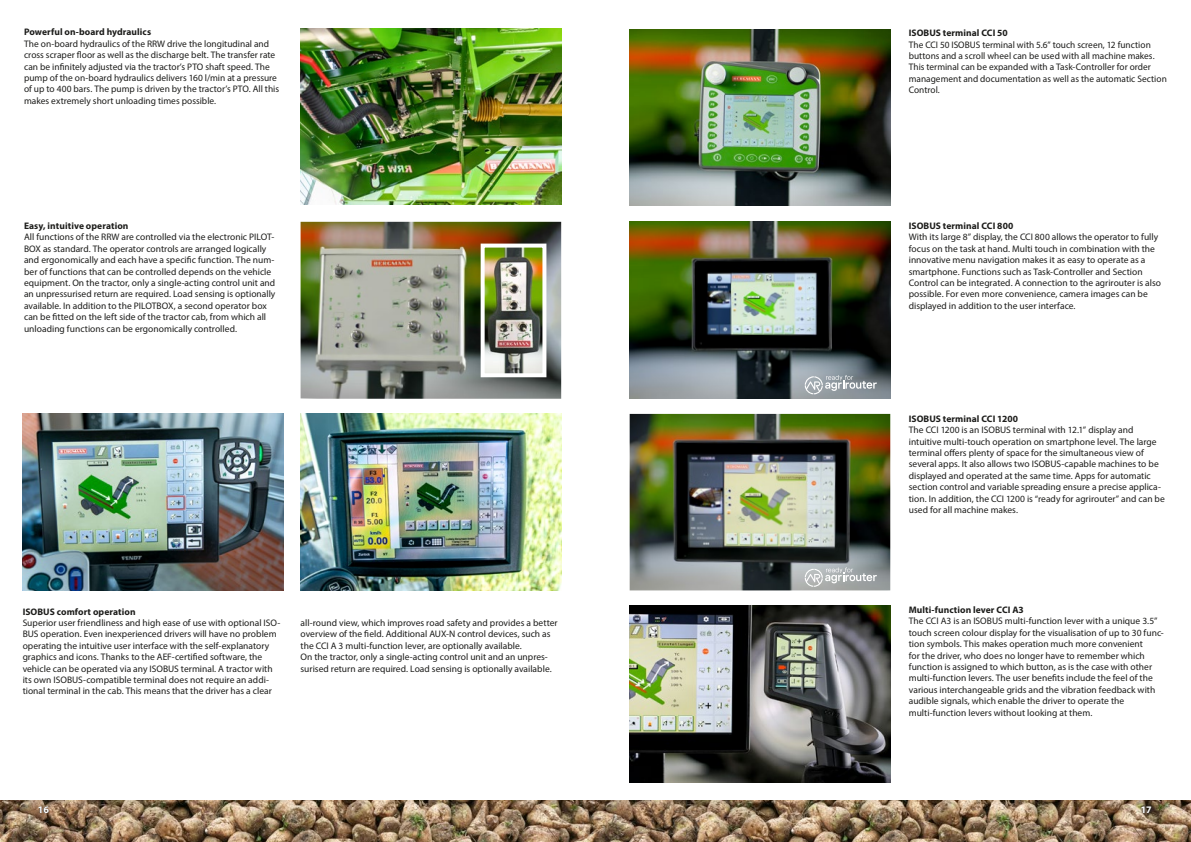
<style>
.page{position:relative;width:1191px;height:842px;background:#fff}
.page>*{position:absolute;margin:0;border:0;box-sizing:border-box;transform-origin:0 0}
.t1{font:700 10px "Myriad Pro";color:#fff}
.t2{font:9.5px/11.4px "Myriad Pro";color:#1d1d1b}
.t3{font:700 9.5px "Myriad Pro";letter-spacing:.005em;color:#1d1d1b}
</style>
<div class="page">
<img style="left:0;top:801px;width:1191px;height:41px">
<svg style="left:39px;top:806px;width:10px;height:7px"></svg>
<svg style="left:1138px;top:804px;width:16px;height:12px"></svg>
<img style="left:629px;top:606px;width:261px;height:176px">
<img style="left:629px;top:414px;width:261px;height:176px">
<img style="left:629px;top:222px;width:261px;height:176px">
<img style="left:629px;top:29px;width:261px;height:177px">
<img style="left:23px;top:414px;width:260px;height:176px">
<img style="left:300px;top:222px;width:261px;height:177px">
<img style="left:300px;top:414px;width:261px;height:176px">
<img style="left:300px;top:28px;width:261px;height:177px">
<svg style="left:804px;top:375px;width:72px;height:19px"></svg>
<svg style="left:804px;top:567px;width:72px;height:20px"></svg>
<img style="left:485px;top:249px;width:56px;height:123px">
<div style="left:480px;top:244px;width:66px;height:133px;border:4px solid #fff"></div>
<p class="t3" style="left:24px;top:26px;width:129px">Powerful on-board hydraulics</p>
<p class="t2" style="left:24px;top:38px;width:256px">The on-board hydraulics of the RRW drive the longitudinal and cross scraper floor as well as the discharge belt. The transfer rate can be infinitely adjusted via the tractor’s PTO shaft speed. The pump of the on-board hydraulics delivers 160 l/min at a pressure of up to 400 bars. The pump is driven by the tractor’s PTO. All this makes extremely short unloading times possible.</p>
<p class="t3" style="left:24px;top:220px;width:106px">Easy, intuitive operation</p>
<p class="t2" style="left:24px;top:231px;width:253px">All functions of the RRW are controlled via the electronic PILOT-BOX as standard. The operator controls are arranged logically and ergonomically and each have a specific function. The num&shy;ber of functions that can be controlled depends on the vehicle equipment. On the tractor, only a single-acting control unit and an unpressurised return are required. Load sensing is optionally available. In addition to the PILOTBOX, a second operator box can be fitted on the left side of the tractor cab, from which all unloading functions can be ergonomically controlled.</p>
<p class="t3" style="left:23px;top:605px;width:114px">ISOBUS comfort operation</p>
<p class="t2" style="left:23px;top:617px;width:259px">Superior user friendliness and high ease of use with optional ISO-BUS operation. Even inexperienced drivers will have no problem operating the intuitive user interface with the self-explanatory graphics and icons. Thanks to the AEF-certified software, the vehicle can be operated via any ISOBUS terminal. A tractor with its own ISOBUS-compatible terminal does not require an addi&shy;tional terminal in the cab. This means that the driver has a clear</p>
<p class="t2" style="left:300px;top:617px;width:259px">all-round view, which improves road safety and provides a better overview of the field. Additional AUX-N control devices, such as the CCI A 3 multi-function lever, are optionally available.<br>On the tractor, only a single-acting control unit and an unpres&shy;surised return are required. Load sensing is optionally available.</p>
<p class="t3" style="left:908px;top:27px;width:101px">ISOBUS terminal CCI 50</p>
<p class="t2" style="left:908px;top:39px;width:259px">The CCI 50 ISOBUS terminal with 5.6” touch screen, 12 function buttons and a scroll wheel can be used with all machine makes.<br>This terminal can be expanded with a Task-Controller for order management and documentation as well as the automatic Section Control.</p>
<p class="t3" style="left:908px;top:220px;width:106px">ISOBUS terminal CCI 800</p>
<p class="t2" style="left:908px;top:231px;width:254px">With its large 8” display, the CCI 800 allows the operator to fully focus on the task at hand. Multi touch in combination with the innovative menu navigation makes it as easy to operate as a smartphone. Functions such as Task-Controller and Section Control can be integrated. A connection to the agrirouter is also possible. For even more convenience, camera images can be displayed in addition to the user interface.</p>
<p class="t3" style="left:908px;top:412px;width:111px">ISOBUS terminal CCI 1200</p>
<p class="t2" style="left:908px;top:424px;width:258px">The CCI 1200 is an ISOBUS terminal with 12.1” display and intuitive multi-touch operation on smartphone level. The large terminal offers plenty of space for the simultaneous view of several apps. It also allows two ISOBUS-capable machines to be displayed and operated at the same time. Apps for automatic section control and variable spreading ensure a precise applica&shy;tion. In addition, the CCI 1200 is “ready for agrirouter” and can be used for all machine makes.</p>
<p class="t3" style="left:908px;top:604px;width:117px">Multi-function lever CCI A3</p>
<p class="t2" style="left:908px;top:615px;width:256px">The CCI A3 is an ISOBUS multi-function lever with a unique 3.5” touch screen colour display for the visualisation of up to 30 func&shy;tion symbols. This makes operation much more convenient<br>for the driver, who does no longer have to remember which function is assigned to which button, as is the case with other multi-function levers. The user benefits include the feel of the various interchangeable grids and the vibration feedback with audible signals, which enable the driver to operate the multi-function levers without looking at them.</p>
<p class="t1" style="left:38px;top:803px;width:13px">16</p>
<p class="t1" style="left:1140px;top:803px;width:13px">17</p>
</div>
